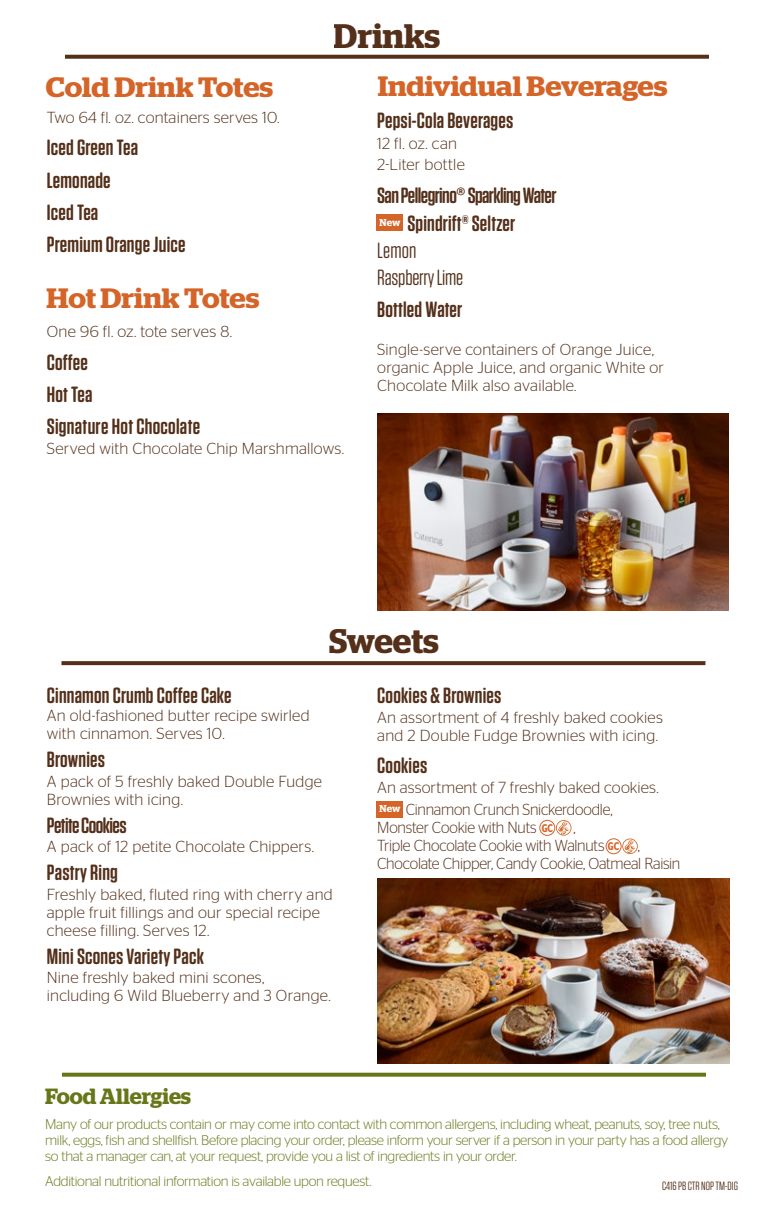
<style>
.page{position:relative;width:774px;height:1224px;background:#fff}
.page>*{position:absolute;margin:0;border:0;box-sizing:border-box;transform-origin:0 0}
.t1{font:600 34px "Stag";color:#54301a}
.t2{font:600 28px "Stag";color:#d46427;scale:1.06 1}
.t3{font:600 22px/32.4px "Tungsten Rounded";letter-spacing:.01em;color:#54301a}
.t4{font:600 22px/28px "Tungsten Rounded";letter-spacing:-.025em;color:#54301a;text-align:center}
.t5{font:22px/26.4px "Tungsten Rounded";letter-spacing:-.01em;color:#54301a}
.t6{font:600 22px "Stag";color:#677718}
.t7{font:300 16px/18px "Stag Sans";letter-spacing:.01em;color:#54301a}
.t8{font:300 16px/18px "Stag Sans";letter-spacing:-.015em;color:#54301a;scale:.95 1}
.t9{font:300 14px/16px "Stag Sans";letter-spacing:-.02em;color:#677718}
.t10{font:12px "Tungsten Rounded";color:#54301a}
.t11{font:600 11.2px "Stag Sans";color:#d46427;scale:.77 1}
.t12{font:600 10px "Stag";letter-spacing:-.005em;color:#fff}
.s1{font-family:"Stag Sans";font-weight:400}
</style>
<div class="page">
<img style="left:377px;top:413px;width:352px;height:198px">
<img style="left:378px;top:879px;width:351px;height:185px">
<svg style="left:62px;top:1073px;width:644px;height:4px;fill:#677718"></svg>
<div style="left:606px;top:839px;width:15px;height:15px;border:1px solid #d46427;border-radius:50%"></div>
<div style="left:540px;top:820px;width:15px;height:16px;border:1px solid #d46427;border-radius:50%"></div>
<div style="left:377px;top:801px;width:26px;height:16px;background:#d46427"></div>
<div style="left:377px;top:214px;width:26px;height:17px;background:#d46427"></div>
<svg style="left:622px;top:839px;width:16px;height:15px"></svg>
<svg style="left:556px;top:820px;width:16px;height:16px"></svg>
<svg style="left:65px;top:55px;width:644px;height:4px;fill:#54301a"></svg>
<svg style="left:61px;top:661px;width:644px;height:4px;fill:#54301a"></svg>
<h2 class="t2" style="left:46px;top:71px;width:216px">Cold Drink Totes</h2>
<h1 class="t1" style="left:334px;top:16px;width:108px">Drinks</h1>
<h2 class="t2" style="left:378px;top:70px;width:275px">Individual Beverages</h2>
<p class="t7" style="left:47px;top:108px;width:234px">Two 64 fl. oz. containers serves 10.</p>
<h3 class="t3" style="left:47px;top:132px;width:140px">Iced Green Tea<br>Lemonade<br>Iced Tea<br>Premium Orange Juice</h3>
<h2 class="t2" style="left:47px;top:281px;width:202px">Hot Drink Totes</h2>
<p class="t7" style="left:47px;top:323px;width:187px">One 96 fl. oz. tote serves 8.</p>
<h3 class="t3" style="left:47px;top:346px;width:155px">Coffee<br>Hot Tea<br>Signature Hot Chocolate</h3>
<p class="t7" style="left:47px;top:439px;width:299px">Served with Chocolate Chip Marshmallows.</p>
<h3 class="t3" style="left:377px;top:104px;width:138px">Pepsi-Cola Beverages</h3>
<p class="t7" style="left:377px;top:133px;width:89px;line-height:21.4px">12 fl. oz. can<br>2-Liter bottle</p>
<h3 class="t4" style="left:377px;top:181px;width:181px">San Pellegrino<span class="s1">®</span> Sparkling Water<br>Spindrift® Seltzer</h3>
<h3 class="t5" style="left:377px;top:238px;width:88px">Lemon<br>Raspberry Lime</h3>
<h3 class="t3" style="left:377px;top:293px;width:86px">Bottled Water</h3>
<p class="t7" style="left:377px;top:340px;width:288px">Single-serve containers of Orange Juice, organic Apple Juice, and organic White or<br>Chocolate Milk also available.</p>
<p class="t12" style="left:380px;top:216px;width:22px">New</p>
<h1 class="t1" style="left:329px;top:622px;width:111px">Sweets</h1>
<h3 class="t3" style="left:47px;top:680px;width:186px">Cinnamon Crumb Coffee Cake</h3>
<p class="t7" style="left:47px;top:707px;width:264px">An old-fashioned butter recipe swirled with cinnamon. Serves 10.</p>
<h3 class="t3" style="left:47px;top:744px;width:60px">Brownies</h3>
<p class="t7" style="left:47px;top:772px;width:277px">A pack of 5 freshly baked Double Fudge<br>Brownies with icing.</p>
<h3 class="t4" style="left:47px;top:811px;width:81px">Petite Cookies</h3>
<p class="t7" style="left:47px;top:837px;width:269px">A pack of 12 petite Chocolate Chippers.</p>
<h3 class="t3" style="left:47px;top:857px;width:73px">Pastry Ring</h3>
<p class="t7" style="left:47px;top:885px;width:287px">Freshly baked, fluted ring with cherry and apple fruit fillings and our special recipe cheese filling. Serves 12.</p>
<h3 class="t3" style="left:47px;top:940px;width:159px">Mini Scones Variety Pack</h3>
<p class="t7" style="left:47px;top:968px;width:285px">Nine freshly baked mini scones, including 6 Wild Blueberry and 3 Orange.</p>
<h3 class="t3" style="left:377px;top:680px;width:126px">Cookies &amp; Brownies</h3>
<p class="t7" style="left:377px;top:708px;width:287px">An assortment of 4 freshly baked cookies and 2 Double Fudge Brownies with icing.</p>
<h3 class="t3" style="left:377px;top:750px;width:52px">Cookies</h3>
<p class="t7" style="left:406px;top:776px;width:254px;line-height:22.4px;text-indent:-29px">An assortment of 7 freshly baked cookies.<br>Cinnamon Crunch Snickerdoodle,</p>
<p class="t8" style="left:377px;top:818px;width:169px">Monster Cookie with Nuts</p>
<p class="t8" style="left:377px;top:818px;width:241px;text-indent:196px">,<br>Triple Chocolate Cookie with Walnuts</p>
<p class="t8" style="left:377px;top:836px;width:321px;text-indent:261px">,<br>Chocolate Chipper, Candy Cookie, Oatmeal Raisin</p>
<p class="t12" style="left:380px;top:803px;width:22px">New</p>
<p class="t11" style="left:542px;top:821px;width:16px">GC</p>
<p class="t11" style="left:608px;top:840px;width:16px">GC</p>
<h3 class="t6" style="left:45px;top:1083px;width:147px">Food Allergies</h3>
<p class="t9" style="left:45px;top:1116px;width:685px">Many of our products contain or may come into contact with common allergens, including wheat, peanuts, soy, tree nuts, milk, eggs, fish and shellfish. Before placing your order, please inform your server if a person in your party has a food allergy so that a manager can, at your request, provide you a list of ingredients in your order.</p>
<p class="t9" style="left:45px;top:1173px;width:328px">Additional nutritional information is available upon request.</p>
<p class="t10" style="left:662px;top:1180px;width:77px">C416 PB CTR NOP TM-DIG</p>
</div>
